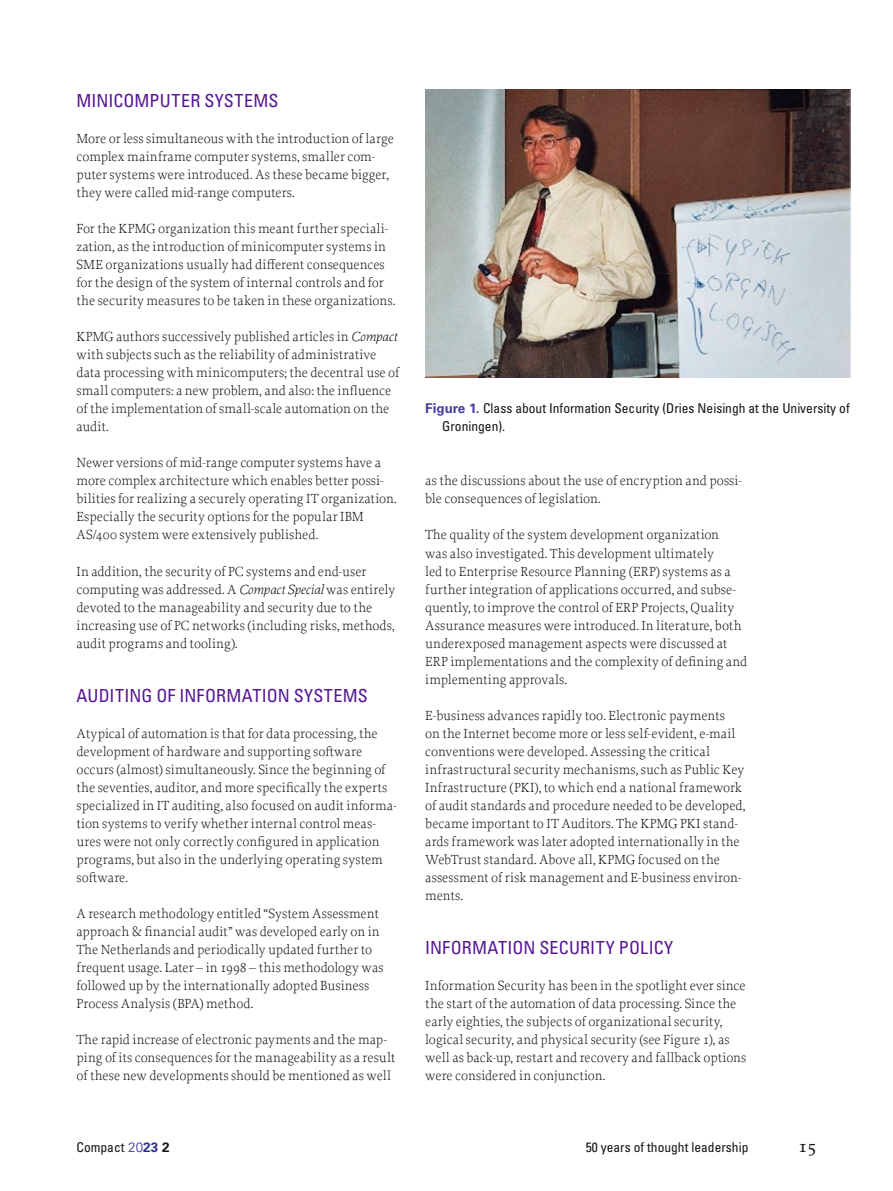
<style>
.page{position:relative;width:893px;height:1191px;background:#fff}
.page>*{position:absolute;margin:0;border:0;box-sizing:border-box;transform-origin:0 0}
.Kop1{font:condensed 18px "Univers LT Std";letter-spacing:.01em;color:#571795}
.t1{font:500 18px "Proforma";color:#131413}
.Alinea{font:300 13.8px/18px "Proforma";color:#131413}
.Alinea-eerste{font:300 13.8px/18px "Proforma";color:#131413}
.Bijschrift{font:condensed 13.5px/18px "Univers LT Std";color:#131413}
.s1{font-style:italic}
.s2{font-weight:700;font-stretch:normal;color:#453da2}
.s3{font-weight:300;font-stretch:normal;color:#2f3090}
.s4{font-weight:700;font-stretch:normal;color:#2f3090}
.s5{font-weight:700;font-stretch:normal}
</style>
<div class="page">
<img style="left:425px;top:89px;width:425px;height:288px">
<p class="Kop1" style="left:77px;top:89px;width:203px">MINICOMPUTER SYSTEMS</p>
<p class="Alinea-eerste" style="left:77px;top:130px;width:319px">More or less simultaneous with the introduction of large complex mainframe computer systems, smaller com&shy;puter systems were introduced. As these became bigger, they were called mid-range computers.</p>
<p class="Alinea" style="left:77px;top:220px;width:320px">For the KPMG organization this meant further speciali&shy;zation, as the introduction of minicomputer systems in SME organizations usually had different consequences for the design of the system of internal controls and for the security measures to be taken in these organizations.</p>
<p class="Alinea" style="left:77px;top:328px;width:324px">KPMG authors successively published articles in <span class="s1">Compact </span>with subjects such as the reliability of administrative data processing with minicomputers; the decentral use of small computers: a new problem, and also: the influence of the implementation of small-scale automation on the audit.</p>
<p class="Alinea" style="left:77px;top:454px;width:322px">Newer versions of mid-range computer systems have a more complex architecture which enables better possi&shy;bilities for realizing a securely operating IT organization.<br>Especially the security options for the popular IBM AS/400 system were extensively published.</p>
<p class="Alinea" style="left:77px;top:562px;width:320px">In addition, the security of PC systems and end-user computing was addressed. A <span class="s1">Compact Special</span> was entirely devoted to the manageability and security due to the increasing use of PC networks (including risks, methods, audit programs and tooling).</p>
<p class="Kop1" style="left:77px;top:683px;width:293px">AUDITING OF INFORMATION SYSTEMS</p>
<p class="Alinea-eerste" style="left:77px;top:724px;width:322px">Atypical of automation is that for data processing, the development of hardware and supporting software occurs (almost) simultaneously. Since the beginning of the seventies, auditor, and more specifically the experts specialized in IT auditing, also focused on audit informa&shy;tion systems to verify whether internal control meas&shy;ures were not only correctly configured in application programs, but also in the underlying operating system software.</p>
<p class="Alinea" style="left:77px;top:904px;width:309px">A research methodology entitled “System Assessment approach &amp; financial audit” was developed early on in The Netherlands and periodically updated further to frequent usage. Later – in 1998 – this methodology was followed up by the internationally adopted Business Process Analysis (BPA) method.</p>
<p class="Alinea" style="left:77px;top:1030px;width:320px">The rapid increase of electronic payments and the map&shy;ping of its consequences for the manageability as a result of these new developments should be mentioned as well</p>
<p class="Bijschrift" style="left:442px;top:399px;width:409px;text-indent:-17px"><span class="s2">Figure 1.</span> Class about Information Security (Dries Neisingh at the University of<br>Groningen).</p>
<p class="Alinea" style="left:425px;top:472px;width:318px">as the discussions about the use of encryption and possi&shy;ble consequences of legislation.</p>
<p class="Alinea" style="left:425px;top:526px;width:323px">The quality of the system development organization<br>was also investigated. This development ultimately<br>led to Enterprise Resource Planning (ERP) systems as a further integration of applications occurred, and subse&shy;quently, to improve the control of ERP Projects, Quality Assurance measures were introduced. In literature, both underexposed management aspects were discussed at ERP implementations and the complexity of defining and implementing approvals.</p>
<p class="Alinea" style="left:425px;top:706px;width:322px">E-business advances rapidly too. Electronic payments<br>on the Internet become more or less self-evident, e-mail conventions were developed. Assessing the critical infrastructural security mechanisms, such as Public Key Infrastructure (PKI), to which end a national framework of audit standards and procedure needed to be developed, became important to IT Auditors. The KPMG PKI stand&shy;ards framework was later adopted internationally in the WebTrust standard. Above all, KPMG focused on the assessment of risk management and E-business environ&shy;ments.</p>
<p class="Kop1" style="left:425px;top:935px;width:250px">INFORMATION SECURITY POLICY</p>
<p class="Alinea-eerste" style="left:425px;top:976px;width:323px">Information Security has been in the spotlight ever since the start of the automation of data processing. Since the early eighties, the subjects of organizational security, logical security, and physical security (see Figure 1), as well as back-up, restart and recovery and fallback options were considered in conjunction.</p>
<p class="Bijschrift" style="left:77px;top:1138px;width:95px">Compact <span class="s3">20</span><span class="s4">23</span> <span class="s5">2</span></p>
<p class="Bijschrift" style="left:586px;top:1137px;width:164px">50 years of thought leadership</p>
<h1 class="t1" style="left:798px;top:1134px;width:19px">15</h1>
</div>
